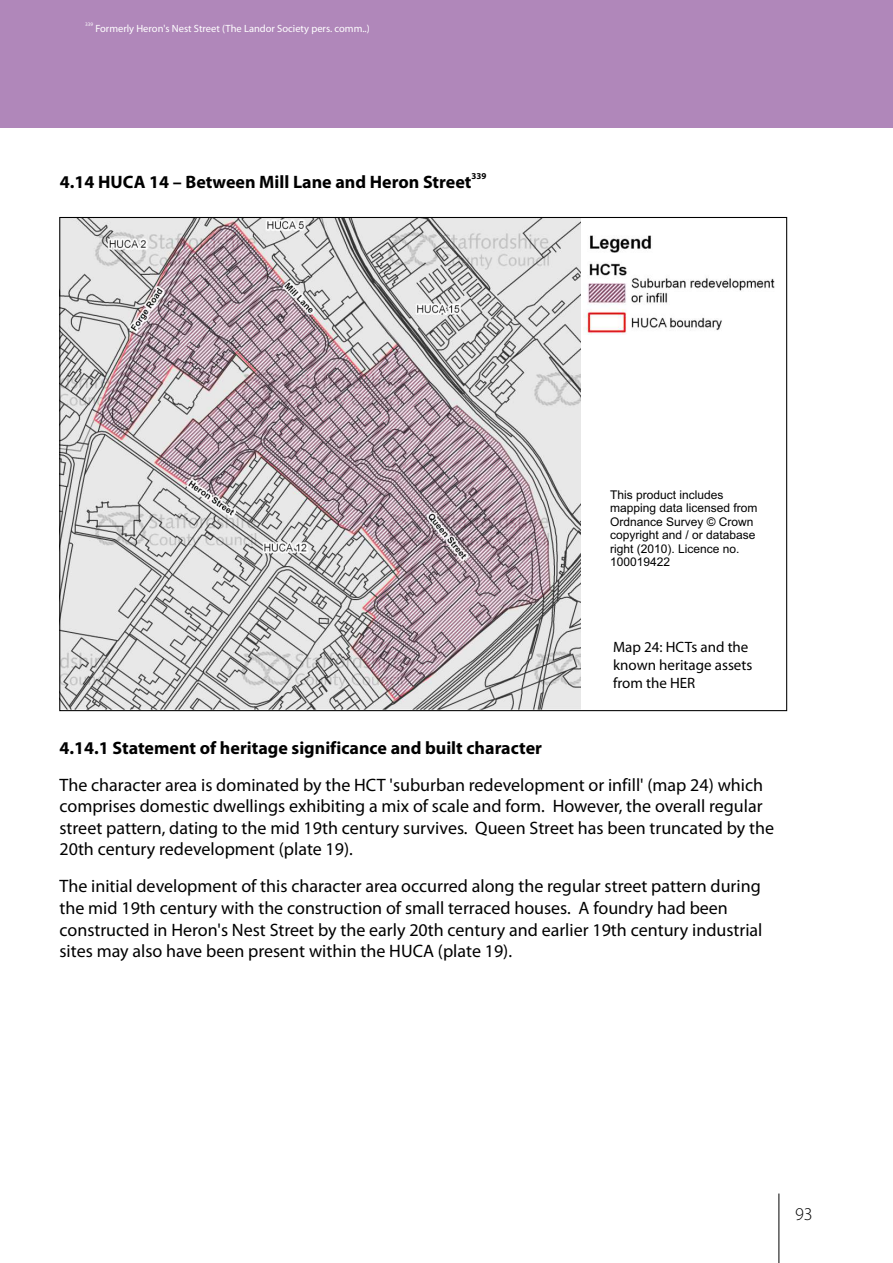
<style>
.page{position:relative;width:893px;height:1263px;background:#fff}
.page>*{position:absolute;margin:0;border:0;box-sizing:border-box;transform-origin:0 0}
.t1{font:18px/21.6px "Myriad Pro";color:#000}
.t2{font:700 18px "Myriad Pro";color:#000}
.t3{font:300 18px "Myriad Pro";color:#000}
.t4{font:15px/18px "Myriad Pro";color:#000}
.t5{font:12px/13.4px "Arial";color:#000}
.t6{font:10.5px "Myriad Pro";color:#fff}
.t7{font:700 9px "Myriad Pro";color:#000}
.t8{font:5.25px "Myriad Pro";color:#fff}
.s1{font-weight:700}
</style>
<div class="page">
<img style="left:61px;top:219px;width:519px;height:490px">
<div style="left:0;top:0;width:893px;height:128px;background:#b087ba"></div>
<hr style="left:778px;top:1193px;width:1px;height:70px;background:#000">
<img style="left:584px;top:235px;width:191px;height:99px">
<p class="t8" style="left:85px;top:22px;width:10px">339</p>
<p class="t6" style="left:95px;top:24px;width:276px">Formerly Heron's Nest Street (The Landor Society pers. comm..)</p>
<p class="t7" style="left:472px;top:172px;width:16px">339</p>
<p class="t2" style="left:60px;top:174px;width:413px">4.14 HUCA 14 – Between Mill Lane and Heron Street</p>
<p class="t5" style="left:610px;top:489px;width:149px">This product includes mapping data licensed from<br>Ordnance Survey © Crown copyright and / or database right (2010). Licence no.<br>100019422</p>
<p class="t4" style="left:613px;top:639px;width:141px">Map 24: HCTs and the known heritage assets from the HER</p>
<p class="t1" style="left:60px;top:731px;width:705px;line-height:36.8px"><span class="s1">4.14.1 Statement of heritage significance and built character<br></span>The character area is dominated by the HCT 'suburban redevelopment or infill' (map 24) which</p>
<p class="t1" style="left:60px;top:797px;width:716px">comprises domestic dwellings exhibiting a mix of scale and form. However, the overall regular street pattern, dating to the mid 19th century survives. Queen Street has been truncated by the<br>20th century redevelopment (plate 19).</p>
<p class="t1" style="left:60px;top:877px;width:704px">The initial development of this character area occurred along the regular street pattern during the mid 19th century with the construction of small terraced houses. A foundry had been constructed in Heron's Nest Street by the early 20th century and earlier 19th century industrial sites may also have been present within the HUCA (plate 19).</p>
<p class="t3" style="left:795px;top:1207px;width:19px">93</p>
</div>
